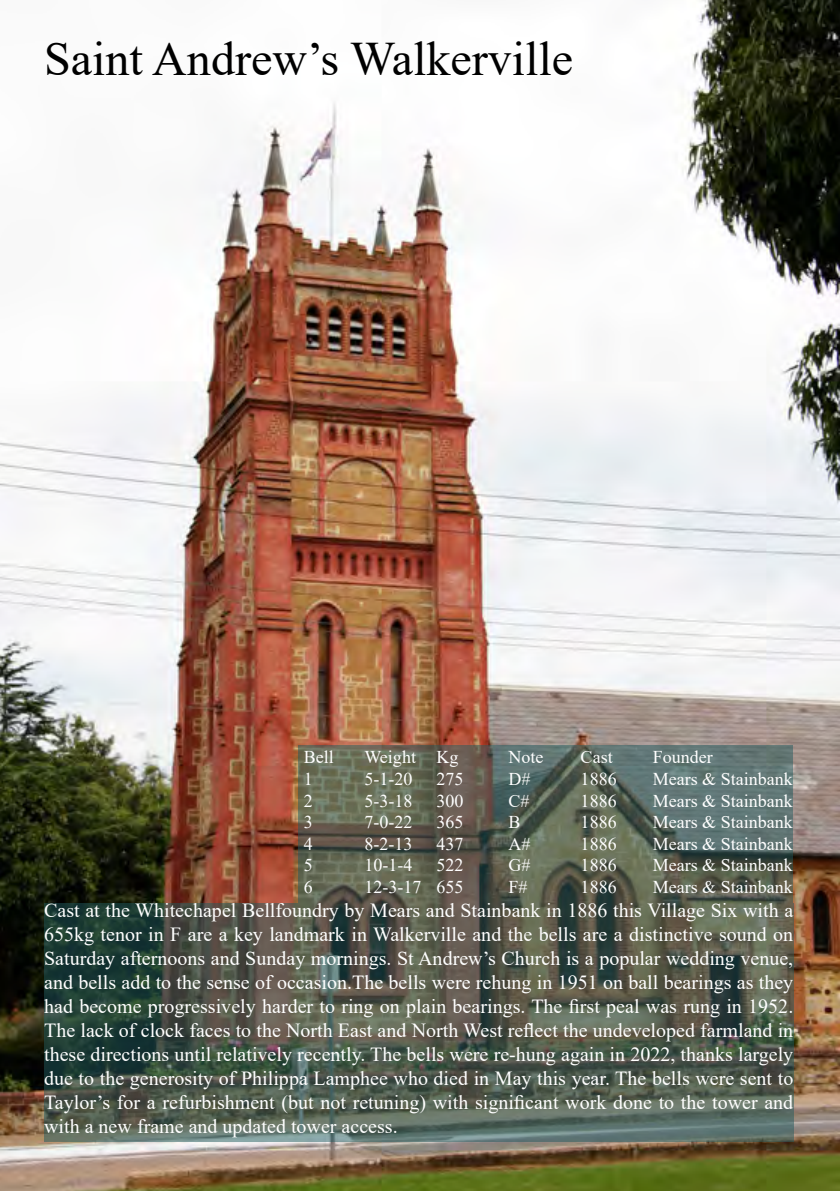
<style>
.page{position:relative;width:840px;height:1191px;background:#fff}
.page>*{position:absolute;margin:0;border:0;box-sizing:border-box;transform-origin:0 0}
.t1{font:48px "Times New Roman";color:#000}
.t2{font:20px/24px "Times New Roman";color:#fff;text-align:justify}
.t3{font:18px "Times New Roman";color:#fff}
</style>
<div class="page">
<img style="left:0;top:0;width:839px;height:1191px">
<svg style="left:44px;top:902px;width:748px;height:239px;background:#4b554a"></svg>
<svg style="left:298px;top:745px;width:494px;height:157px;background:#5c6457"></svg>
<h1 class="t1" style="left:44px;top:25px;width:530px">Saint Andrew’s Walkerville</h1>
<p class="t3" style="left:303px;top:744px;width:32px">Bell</p>
<p class="t3" style="left:364px;top:744px;width:95px">Weight Kg</p>
<p class="t3" style="left:508px;top:744px;width:36px">Note</p>
<p class="t3" style="left:580px;top:744px;width:34px">Cast</p>
<p class="t3" style="left:652px;top:744px;width:61px">Founder</p>
<p class="t3" style="left:303px;top:766px;width:10px">1</p>
<p class="t3" style="left:364px;top:766px;width:49px">5-1-20</p>
<p class="t3" style="left:436px;top:766px;width:28px">275</p>
<p class="t3" style="left:508px;top:766px;width:23px">D#</p>
<p class="t3" style="left:580px;top:766px;width:37px">1886</p>
<p class="t3" style="left:652px;top:766px;width:141px">Mears &amp; Stainbank</p>
<p class="t3" style="left:303px;top:788px;width:10px">2</p>
<p class="t3" style="left:364px;top:788px;width:49px">5-3-18</p>
<p class="t3" style="left:436px;top:788px;width:28px">300</p>
<p class="t3" style="left:508px;top:788px;width:23px">C#</p>
<p class="t3" style="left:580px;top:788px;width:37px">1886</p>
<p class="t3" style="left:652px;top:788px;width:141px">Mears &amp; Stainbank</p>
<p class="t3" style="left:303px;top:809px;width:10px">3</p>
<p class="t3" style="left:364px;top:809px;width:49px">7-0-22</p>
<p class="t3" style="left:436px;top:809px;width:28px">365</p>
<p class="t3" style="left:508px;top:809px;width:14px">B</p>
<p class="t3" style="left:580px;top:809px;width:37px">1886</p>
<p class="t3" style="left:652px;top:809px;width:141px">Mears &amp; Stainbank</p>
<p class="t3" style="left:303px;top:831px;width:10px">4</p>
<p class="t3" style="left:364px;top:831px;width:49px">8-2-13</p>
<p class="t3" style="left:436px;top:831px;width:28px">437</p>
<p class="t3" style="left:508px;top:831px;width:23px">A#</p>
<p class="t3" style="left:580px;top:831px;width:37px">1886</p>
<p class="t3" style="left:652px;top:831px;width:141px">Mears &amp; Stainbank</p>
<p class="t3" style="left:303px;top:852px;width:10px">5</p>
<p class="t3" style="left:364px;top:852px;width:49px">10-1-4</p>
<p class="t3" style="left:436px;top:852px;width:28px">522</p>
<p class="t3" style="left:508px;top:852px;width:23px">G#</p>
<p class="t3" style="left:580px;top:852px;width:37px">1886</p>
<p class="t3" style="left:652px;top:852px;width:141px">Mears &amp; Stainbank</p>
<p class="t3" style="left:303px;top:874px;width:10px">6</p>
<p class="t3" style="left:364px;top:874px;width:100px">12-3-17 655</p>
<p class="t3" style="left:508px;top:874px;width:21px">F#</p>
<p class="t3" style="left:580px;top:874px;width:37px">1886</p>
<p class="t3" style="left:652px;top:874px;width:141px">Mears &amp; Stainbank</p>
<p class="t2" style="left:44px;top:897px;width:750px">Cast at the Whitechapel Bellfoundry by Mears and Stainbank in 1886 this Village Six with a 655kg tenor in F are a key landmark in Walkerville and the bells are a distinctive sound on Saturday afternoons and Sunday mornings. St Andrew’s Church is a popular wedding venue, and bells add to the sense of occasion.The bells were rehung in 1951 on ball bearings as they had become progressively harder to ring on plain bearings. The first peal was rung in 1952.<br>The lack of clock faces to the North East and North West reflect the undeveloped farmland in these directions until relatively recently. The bells were re-hung again in 2022, thanks largely due to the generosity of Philippa Lamphee who died in May this year. The bells were sent to Taylor’s for a refurbishment (but not retuning) with significant work done to the tower and with a new frame and updated tower access.</p>
</div>
